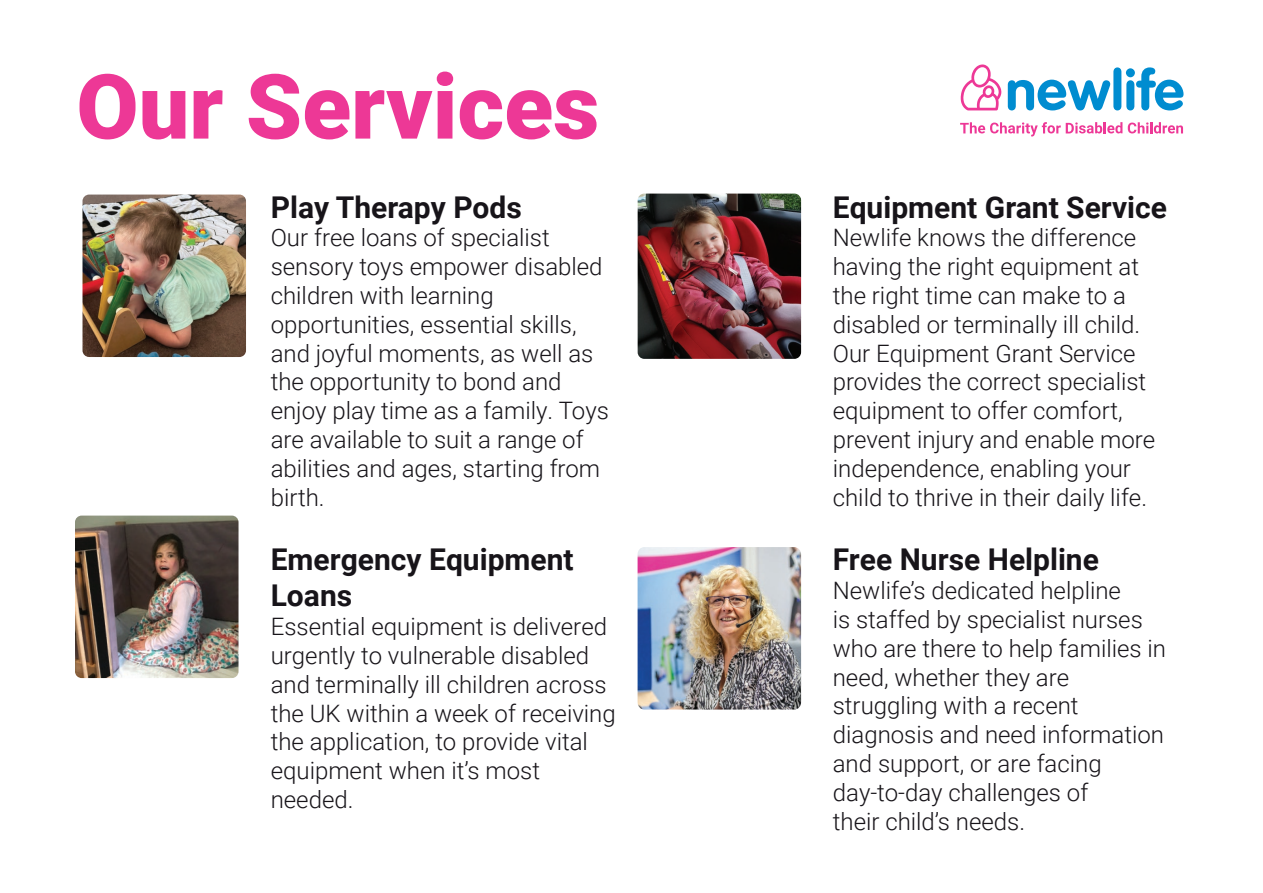
<style>
.page{position:relative;width:1263px;height:893px;background:#fff}
.page>*{position:absolute;margin:0;border:0;box-sizing:border-box;transform-origin:0 0}
.t1{font:900 90px "Roboto";color:#ed3896}
.t2{font:700 30px/36px "Roboto";color:#171419}
.t3{font:300 24px/28.8px "Roboto";color:#171419}
</style>
<div class="page">
<svg style="left:961px;top:64px;width:40px;height:46px"></svg>
<svg style="left:960px;top:122px;width:162px;height:15px"></svg>
<svg style="left:1128px;top:122px;width:55px;height:11px"></svg>
<svg style="left:1008px;top:80px;width:102px;height:30px"></svg>
<div style="left:1113px;top:67px;width:8px;height:43px;background:#008cd0;border-radius:4px"></div>
<svg style="left:1126px;top:67px;width:57px;height:43px"></svg>
<img style="left:638px;top:194px;width:163px;height:165px">
<img style="left:638px;top:547px;width:163px;height:163px">
<img style="left:75px;top:516px;width:163px;height:162px">
<img style="left:82px;top:195px;width:164px;height:162px">
<h1 class="t1" style="left:76px;top:44px;width:524px">Our Services</h1>
<p class="t2" style="left:271px;top:188px;width:253px">Play Therapy Pods</p>
<p class="t3" style="left:271px;top:222px;width:340px">Our free loans of specialist sensory toys empower disabled children with learning opportunities, essential skills, and joyful moments, as well as the opportunity to bond and enjoy play time as a family. Toys are available to suit a range of abilities and ages, starting from birth.</p>
<p class="t2" style="left:271px;top:541px;width:305px">Emergency Equipment<br>Loans</p>
<p class="t3" style="left:271px;top:611px;width:347px">Essential equipment is delivered urgently to vulnerable disabled and terminally ill children across the UK within a week of receiving the application, to provide vital equipment when it’s most needed.</p>
<p class="t2" style="left:833px;top:188px;width:336px">Equipment Grant Service</p>
<p class="t3" style="left:833px;top:222px;width:324px">Newlife knows the difference having the right equipment at the right time can make to a disabled or terminally ill child.<br>Our Equipment Grant Service provides the correct specialist equipment to offer comfort, prevent injury and enable more independence, enabling your child to thrive in their daily life.</p>
<p class="t2" style="left:833px;top:541px;width:268px">Free Nurse Helpline</p>
<p class="t3" style="left:833px;top:575px;width:335px">Newlife’s dedicated helpline<br>is staffed by specialist nurses who are there to help families in need, whether they are struggling with a recent diagnosis and need information and support, or are facing day-to-day challenges of<br>their child’s needs.</p>
</div>
